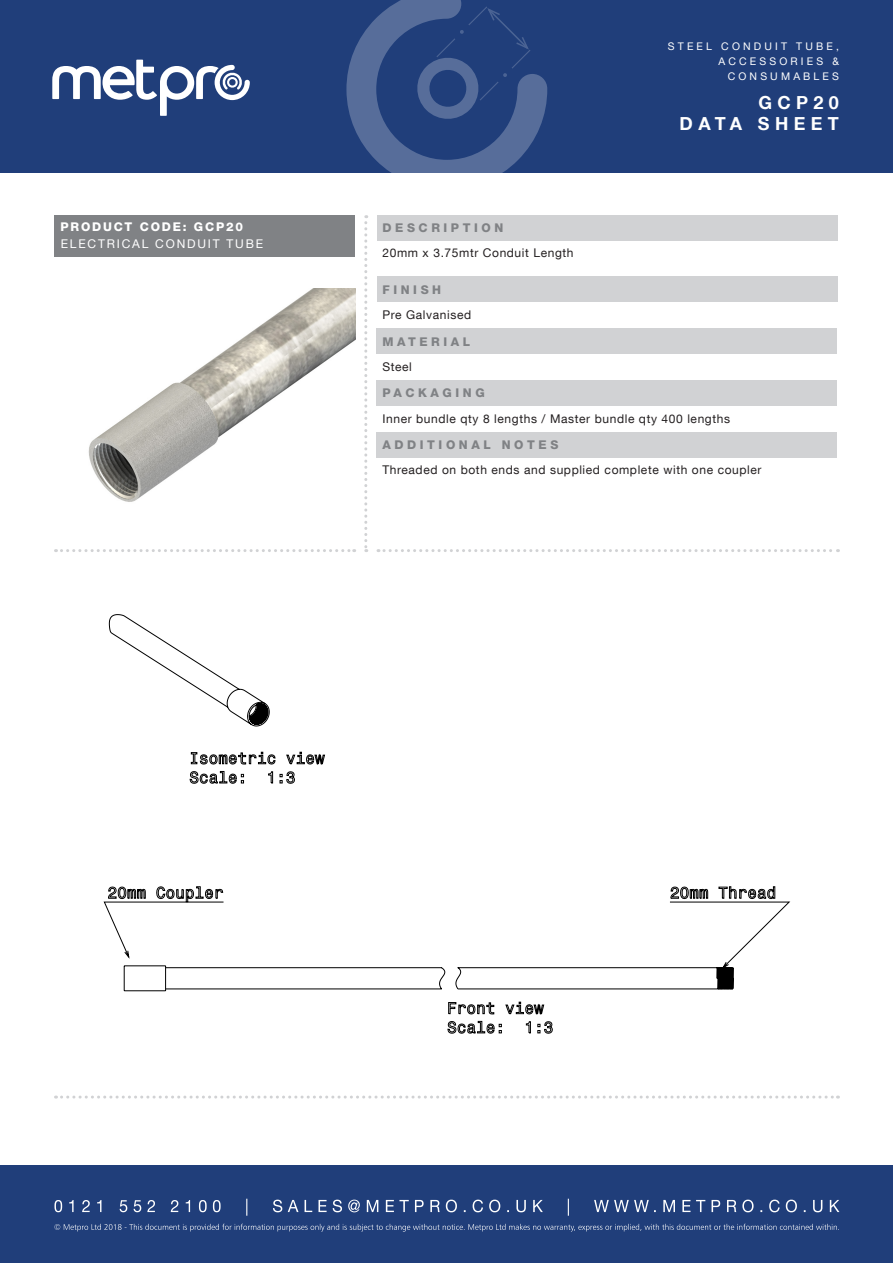
<style>
.page{position:relative;width:893px;height:1263px;background:#fff}
.page>*{position:absolute;margin:0;border:0;box-sizing:border-box;transform-origin:0 0}
.t1{font:700 18px "Helvetica Neue LT Com";letter-spacing:.3em;color:#fff}
.t2{font:12px "Helvetica Neue LT Com";letter-spacing:.05em;color:#231f20}
.t3{font:800 12px "Helvetica Neue LT Com";letter-spacing:.3em;color:#808285}
.t4{font:12px "Helvetica Neue LT Com";letter-spacing:.15em;color:#fff}
.t5{font:800 12px "Helvetica Neue LT Com";letter-spacing:.15em;color:#fff}
.t6{font:10.5px "Helvetica Neue LT Com";letter-spacing:.3em;color:#fff}
</style>
<div class="page">
<div style="left:0;top:1165px;width:893px;height:98px;background:#203e7a"></div>
<svg style="left:54px;top:1224px;width:785px;height:7px"></svg>
<svg style="left:54px;top:1199px;width:785px;height:17px"></svg>
<div style="left:0;top:0;width:893px;height:172px;background:#203e7a"></div>
<svg style="left:52px;top:60px;width:198px;height:56px"></svg>
<svg style="left:364px;top:215px;width:3px;height:337px"></svg>
<svg style="left:56px;top:549px;width:299px;height:3px"></svg>
<svg style="left:378px;top:549px;width:460px;height:3px"></svg>
<svg style="left:62px;top:1095px;width:776px;height:3px"></svg>
<svg style="left:346px;top:0;width:201px;height:173px"></svg>
<div style="left:376px;top:215px;width:461px;height:25px;background:#d1d2d4"></div>
<div style="left:55px;top:215px;width:300px;height:41px;background:#808285"></div>
<div style="left:376px;top:277px;width:461px;height:25px;background:#d1d2d4"></div>
<div style="left:376px;top:329px;width:461px;height:25px;background:#d1d2d4"></div>
<div style="left:376px;top:381px;width:461px;height:25px;background:#d1d2d4"></div>
<div style="left:376px;top:432px;width:461px;height:26px;background:#d1d2d4"></div>
<img style="left:88px;top:289px;width:267px;height:213px">
<svg style="left:103px;top:886px;width:688px;height:148px"></svg>
<svg style="left:109px;top:614px;width:625px;height:377px"></svg>
<p class="t5" style="left:61px;top:220px;width:184px">PRODUCT CODE: GCP20</p>
<p class="t4" style="left:61px;top:236px;width:204px">ELECTRICAL CONDUIT TUBE</p>
<p class="t6" style="left:668px;top:40px;width:173px">STEEL CONDUIT TUBE,</p>
<p class="t6" style="left:718px;top:55px;width:122px">ACCESSORIES &amp;</p>
<p class="t6" style="left:728px;top:70px;width:113px">CONSUMABLES</p>
<p class="t1" style="left:680px;top:112px;width:161px">DATA SHEET</p>
<p class="t1" style="left:758px;top:91px;width:82px">GCP20</p>
<p class="t3" style="left:382px;top:221px;width:122px">DESCRIPTION</p>
<p class="t2" style="left:382px;top:245px;width:193px">20mm x 3.75mtr Conduit Length</p>
<p class="t3" style="left:382px;top:282px;width:60px">FINISH</p>
<p class="t2" style="left:382px;top:307px;width:90px">Pre Galvanised</p>
<p class="t3" style="left:382px;top:334px;width:89px">MATERIAL</p>
<p class="t2" style="left:382px;top:359px;width:31px">Steel</p>
<p class="t3" style="left:382px;top:386px;width:104px">PACKAGING</p>
<p class="t2" style="left:382px;top:411px;width:349px">Inner bundle qty 8 lengths / Master bundle qty 400 lengths</p>
<p class="t3" style="left:382px;top:438px;width:178px">ADDITIONAL NOTES</p>
<p class="t2" style="left:382px;top:463px;width:381px">Threaded on both ends and supplied complete with one coupler</p>
</div>
